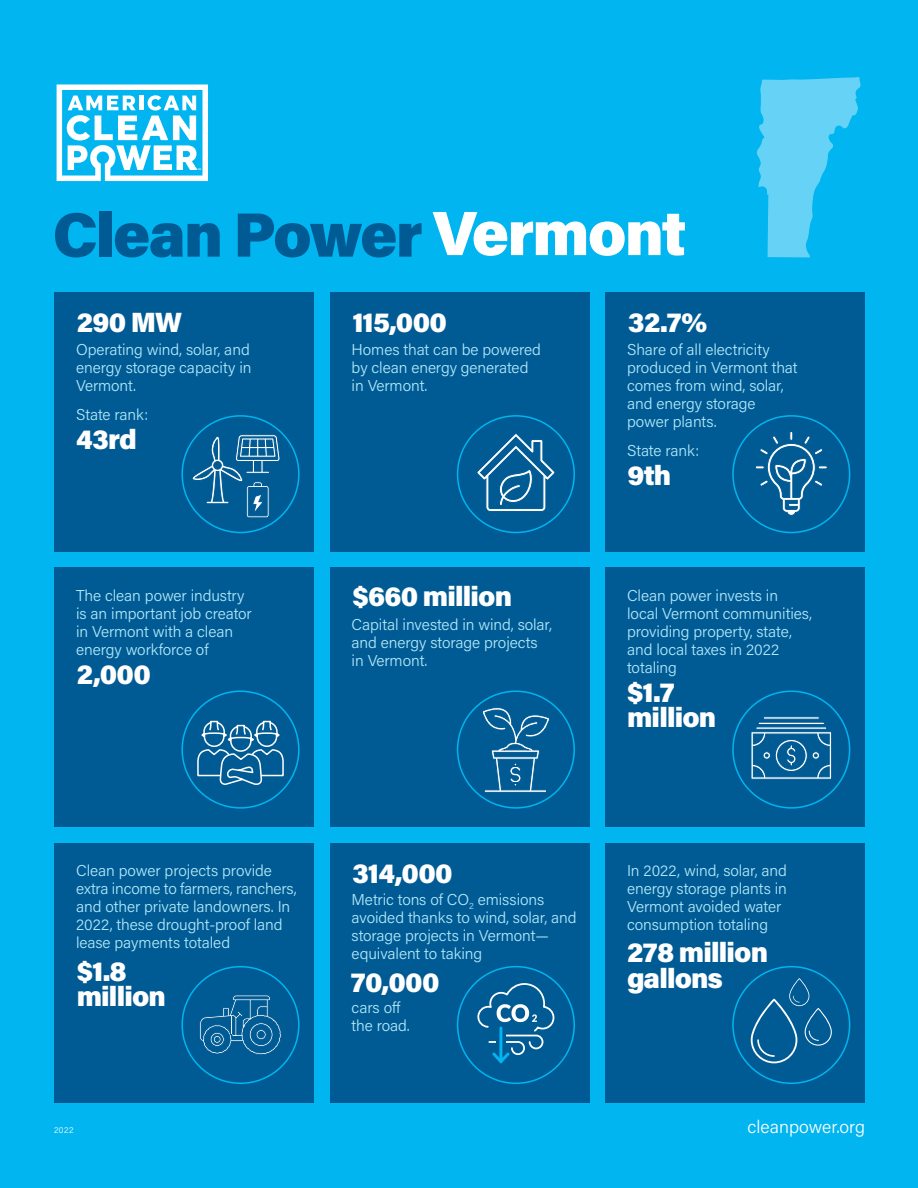
<style>
.page{position:relative;width:918px;height:1188px;background:#00b5f0}
.page>*{position:absolute;margin:0;border:0;box-sizing:border-box;transform-origin:0 0}
.t1{font:900 62.55px "Acumin Pro";letter-spacing:-.03em;color:#005b94}
.t2{font:900 27.9px/25.5px "Acumin Pro";letter-spacing:-.03em;color:#fff}
.t3{font:300 18px "Acumin Pro";color:#fff}
.t4{font:300 15.75px/18px "Acumin Pro";letter-spacing:-.005em;color:#b3e9fa}
.t5{font:300 8.25px "Acumin Pro";color:#fff}
.t6{font:700 2.4px "Myriad Pro";color:#fff}
.s1{color:#fff}
</style>
<div class="page">
<svg style="left:57px;top:84px;width:151px;height:97px"></svg>
<div style="left:55px;top:568px;width:259px;height:259px;background:#005b94"></div>
<div style="left:330px;top:568px;width:260px;height:259px;background:#005b94"></div>
<div style="left:605px;top:568px;width:260px;height:259px;background:#005b94"></div>
<div style="left:55px;top:292px;width:259px;height:260px;background:#005b94"></div>
<div style="left:330px;top:292px;width:260px;height:260px;background:#005b94"></div>
<div style="left:605px;top:292px;width:260px;height:260px;background:#005b94"></div>
<div style="left:55px;top:843px;width:259px;height:260px;background:#005b94"></div>
<div style="left:330px;top:843px;width:260px;height:260px;background:#005b94"></div>
<div style="left:605px;top:843px;width:260px;height:260px;background:#005b94"></div>
<div style="left:181px;top:415px;width:119px;height:118px;border:2px solid #00b5ef;border-radius:50%"></div>
<div style="left:457px;top:415px;width:118px;height:118px;border:2px solid #00b5ef;border-radius:50%"></div>
<div style="left:732px;top:415px;width:118px;height:118px;border:2px solid #00b5ef;border-radius:50%"></div>
<div style="left:181px;top:691px;width:119px;height:118px;border:2px solid #00b5ef;border-radius:50%"></div>
<div style="left:457px;top:691px;width:118px;height:118px;border:2px solid #00b5ef;border-radius:50%"></div>
<div style="left:732px;top:691px;width:118px;height:118px;border:2px solid #00b5ef;border-radius:50%"></div>
<div style="left:181px;top:966px;width:119px;height:118px;border:2px solid #00b5ef;border-radius:50%"></div>
<div style="left:457px;top:966px;width:118px;height:118px;border:2px solid #00b5ef;border-radius:50%"></div>
<div style="left:732px;top:966px;width:118px;height:118px;border:2px solid #00b5ef;border-radius:50%"></div>
<svg style="left:751px;top:978px;width:81px;height:85px"></svg>
<svg style="left:482px;top:707px;width:68px;height:86px"></svg>
<svg style="left:755px;top:432px;width:73px;height:84px"></svg>
<svg style="left:197px;top:720px;width:87px;height:65px"></svg>
<svg style="left:476px;top:433px;width:80px;height:85px"></svg>
<svg style="left:751px;top:716px;width:81px;height:64px"></svg>
<svg style="left:200px;top:995px;width:81px;height:60px"></svg>
<svg style="left:477px;top:982px;width:78px;height:82px"></svg>
<svg style="left:192px;top:432px;width:88px;height:86px"></svg>
<svg style="left:756px;top:77px;width:105px;height:180px"></svg>
<p class="t6" style="left:198px;top:168px;width:5px">TM</p>
<h1 class="t1" style="left:52px;top:190px;width:636px">Clean Power <span class="s1">Vermont</span></h1>
<h2 class="t2" style="left:77px;top:308px;width:107px">290 MW</h2>
<h2 class="t2" style="left:352px;top:308px;width:96px">115,000</h2>
<h2 class="t2" style="left:628px;top:308px;width:81px">32.7%</h2>
<p class="t4" style="left:76px;top:339px;width:177px;text-align:justify">Operating wind, solar, and energy storage capacity in Vermont.</p>
<p class="t4" style="left:76px;top:405px;width:74px">State rank:</p>
<h2 class="t2" style="left:76px;top:425px;width:62px">43rd</h2>
<p class="t4" style="left:76px;top:586px;width:177px">The clean power industry is an important job creator in Vermont with a clean energy workforce of</p>
<h2 class="t2" style="left:77px;top:660px;width:76px">2,000</h2>
<p class="t4" style="left:76px;top:861px;width:222px">Clean power projects provide extra income to farmers, ranchers, and other private landowners. In<br>2022, these drought-proof land lease payments totaled</p>
<h2 class="t2" style="left:77px;top:957px;width:91px">$1.8 million</h2>
<p class="t4" style="left:352px;top:339px;width:191px">Homes that can be powered by clean energy generated in Vermont.</p>
<p class="t4" style="left:627px;top:339px;width:172px">Share of all electricity produced in Vermont that comes from wind, solar, and energy storage power plants.</p>
<p class="t4" style="left:627px;top:441px;width:74px">State rank:</p>
<h2 class="t2" style="left:352px;top:582px;width:161px">$660 million</h2>
<p class="t4" style="left:352px;top:615px;width:202px">Capital invested in wind, solar, and energy storage projects in Vermont.</p>
<h2 class="t2" style="left:627px;top:461px;width:45px">9th</h2>
<p class="t4" style="left:627px;top:586px;width:187px">Clean power invests in local Vermont communities, providing property, state, and local taxes in 2022 totaling</p>
<h2 class="t2" style="left:627px;top:678px;width:91px">$1.7 million</h2>
<h2 class="t2" style="left:352px;top:859px;width:102px">314,000</h2>
<p class="t4" style="left:352px;top:890px;width:227px">Metric tons of CO<sub>2</sub> emissions avoided thanks to wind, solar, and storage projects in Vermont— equivalent to taking</p>
<p class="t4" style="left:352px;top:998px;width:60px">cars off the road.</p>
<h2 class="t2" style="left:351px;top:968px;width:90px">70,000</h2>
<p class="t4" style="left:627px;top:861px;width:161px">In 2022, wind, solar, and energy storage plants in<br>Vermont avoided water consumption totaling</p>
<h2 class="t2" style="left:627px;top:938px;width:143px">278 million gallons</h2>
<p class="t5" style="left:54px;top:1125px;width:21px">2022</p>
<p class="t3" style="left:748px;top:1115px;width:119px">cleanpower.org</p>
</div>
